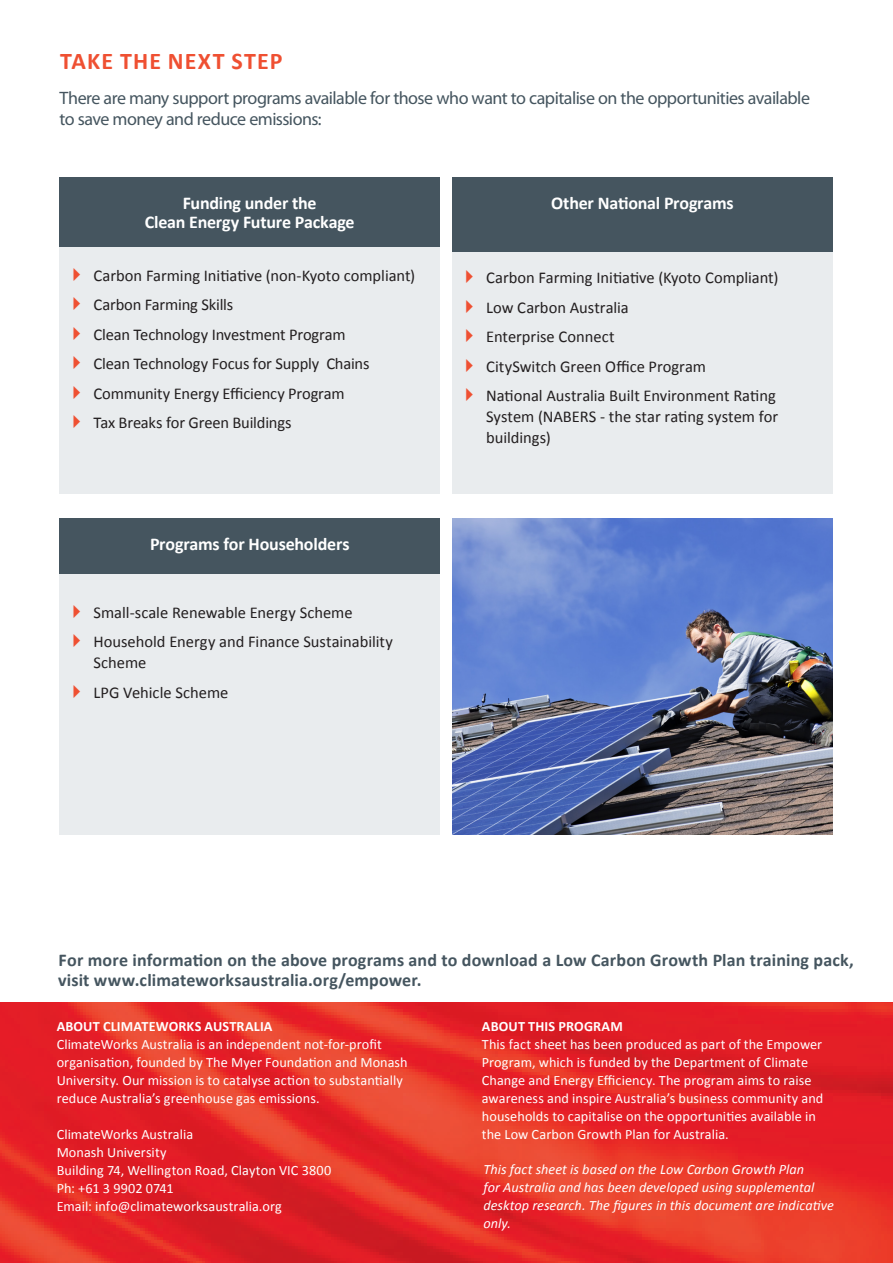
<style>
.page{position:relative;width:893px;height:1263px;background:#fff}
.page>*{position:absolute;margin:0;border:0;box-sizing:border-box;transform-origin:0 0}
.Heading{font:700 24px "Calibri";letter-spacing:.045em;color:#ef5032}
.Lvl_1_subhead{font:700 18px/20.2px "Calibri";letter-spacing:.01em;color:#45555f}
.Sector_subhead{font:18px/21px "Myriad Pro";letter-spacing:-.03em;color:#45555f}
.Lvl_1_subhead-2{font:700 18px/18.8px "Calibri";letter-spacing:-.01em;color:#fff;text-align:center}
.t1{font:16.5px/21px "Calibri";letter-spacing:-.005em;color:#231f20}
.body{font:14.25px/18px "Calibri";letter-spacing:.005em;color:#fff}
.body-2{font:italic 14.25px/18px "Calibri";letter-spacing:.005em;color:#fff}
.s1{font-weight:700}
</style>
<div class="page">
<img style="left:0;top:1003px;width:893px;height:260px">
<div style="left:60px;top:196px;width:380px;height:298px;background:#e9ecee"></div>
<div style="left:60px;top:177px;width:380px;height:70px;background:#45555f"></div>
<div style="left:452px;top:198px;width:381px;height:296px;background:#e9ecee"></div>
<div style="left:452px;top:177px;width:381px;height:75px;background:#45555f"></div>
<div style="left:60px;top:534px;width:380px;height:301px;background:#e9ecee"></div>
<div style="left:60px;top:518px;width:380px;height:56px;background:#45555f"></div>
<img style="left:453px;top:518px;width:380px;height:317px">
<p class="Heading" style="left:60px;top:46px;width:224px">TAKE THE NEXT STEP</p>
<p class="Sector_subhead" style="left:60px;top:87px;width:752px">There are many support programs available for those who want to capitalise on the opportunities available to save money and reduce emissions:</p>
<p class="Lvl_1_subhead-2" style="left:145px;top:194px;width:211px">Funding under the<br>Clean Energy Future Package</p>
<p class="t1" style="left:94px;top:265px;width:323px">Carbon Farming Initiative (non-Kyoto compliant)</p>
<p class="t1" style="left:94px;top:294px;width:141px">Carbon Farming Skills</p>
<p class="t1" style="left:94px;top:324px;width:254px">Clean Technology Investment Program</p>
<p class="t1" style="left:94px;top:353px;width:277px">Clean Technology Focus for Supply Chains</p>
<p class="t1" style="left:94px;top:383px;width:253px">Community Energy Efficiency Program</p>
<p class="t1" style="left:94px;top:412px;width:199px">Tax Breaks for Green Buildings</p>
<p class="Lvl_1_subhead-2" style="left:150px;top:535px;width:201px">Programs for Householders</p>
<p class="t1" style="left:94px;top:602px;width:261px">Small-scale Renewable Energy Scheme</p>
<p class="t1" style="left:94px;top:631px;width:301px">Household Energy and Finance Sustainability<br>Scheme</p>
<p class="t1" style="left:94px;top:682px;width:136px">LPG Vehicle Scheme</p>
<p class="Lvl_1_subhead-2" style="left:551px;top:194px;width:184px">Other National Programs</p>
<p class="t1" style="left:486px;top:267px;width:294px">Carbon Farming Initiative (Kyoto Compliant)</p>
<p class="t1" style="left:486px;top:297px;width:144px">Low Carbon Australia</p>
<p class="t1" style="left:486px;top:326px;width:130px">Enterprise Connect</p>
<p class="t1" style="left:486px;top:356px;width:221px">CitySwitch Green Office Program</p>
<p class="t1" style="left:486px;top:385px;width:294px">National Australia Built Environment Rating<br>System (NABERS - the star rating system for buildings)</p>
<p class="Lvl_1_subhead" style="left:58px;top:950px;width:797px">For more information on the above programs and to download a Low Carbon Growth Plan training pack, visit www.climateworksaustralia.org/empower.</p>
<p class="body" style="left:57px;top:1017px;width:352px"><span class="s1">ABOUT CLIMATEWORKS AUSTRALIA<br></span>ClimateWorks Australia is an independent not-for-profit organisation, founded by The Myer Foundation and Monash University. Our mission is to catalyse action to substantially reduce Australia’s greenhouse gas emissions.</p>
<p class="body" style="left:57px;top:1125px;width:138px">ClimateWorks Australia</p>
<p class="body" style="left:57px;top:1143px;width:111px">Monash University</p>
<p class="body" style="left:57px;top:1161px;width:276px">Building 74, Wellington Road, Clayton VIC 3800</p>
<p class="body" style="left:57px;top:1179px;width:118px">Ph: +61 3 9902 0741</p>
<p class="body" style="left:57px;top:1197px;width:227px">Email: info@climateworksaustralia.org</p>
<p class="body" style="left:482px;top:1017px;width:343px"><span class="s1">ABOUT THIS PROGRAM<br></span>This fact sheet has been produced as part of the Empower Program, which is funded by the Department of Climate Change and Energy Efficiency. The program aims to raise awareness and inspire Australia’s business community and households to capitalise on the opportunities available in the Low Carbon Growth Plan for Australia.</p>
<p class="body-2" style="left:483px;top:1159px;width:352px">This fact sheet is based on the Low Carbon Growth Plan<br>for Australia and has been developed using supplemental desktop research. The figures in this document are indicative only.</p>
</div>
